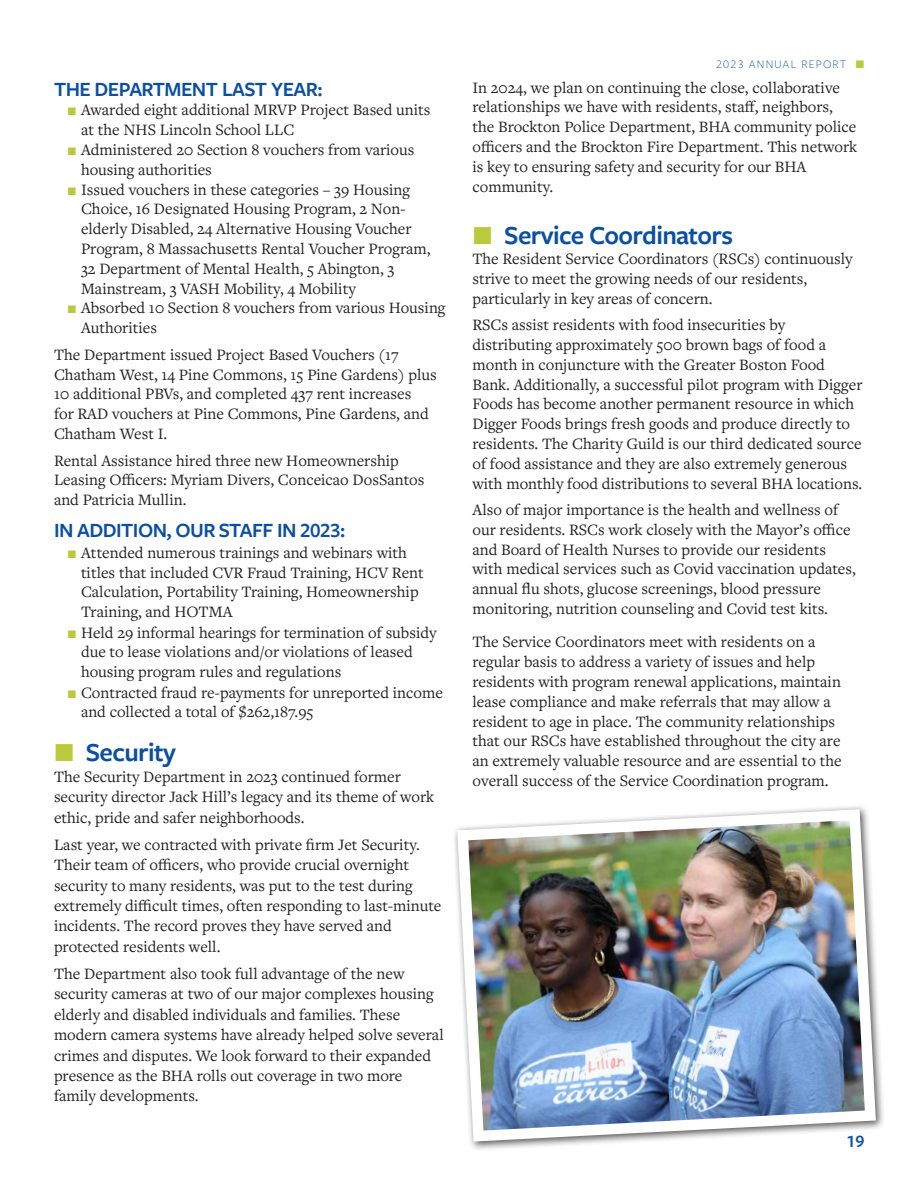
<style>
.page{position:relative;width:918px;height:1188px;background:#fff}
.page>*{position:absolute;margin:0;border:0;box-sizing:border-box;transform-origin:0 0}
.t1{font:600 27px "Freight Sans Pro";letter-spacing:-.025em;color:#0a4fa2}
.t2{font:600 21px "Freight Sans Pro";letter-spacing:-.025em;color:#0a4fa2}
.t3{font:600 18px "Freight Sans Pro";color:#0a4fa2}
.t4{font:16.5px/19.8px "Freight Text Pro";color:#231f20}
.t5{font:300 12px "Freight Sans Pro";letter-spacing:.1em;color:#0a4fa2}
.s1{font-family:"Freight Sans Pro";font-weight:300;font-size:12px;color:#b9ca3a}
.s2{font-weight:300;color:#b9ca3a}
.s3{color:#b9ca3a}
</style>
<div class="page">
<img style="left:454px;top:806px;width:427px;height:341px">
<p class="t2" style="left:54px;top:75px;width:270px">THE DEPARTMENT LAST YEAR:</p>
<p class="t4" style="left:81px;top:100px;width:351px;text-indent:-14px"><span class="s1">T</span> Awarded eight additional MRVP Project Based units at the NHS Lincoln School LLC</p>
<p class="t4" style="left:81px;top:139px;width:335px;text-indent:-14px"><span class="s1">T</span> Administered 20 Section 8 vouchers from various housing authorities</p>
<p class="t4" style="left:81px;top:179px;width:351px;text-indent:-14px"><span class="s1">T</span> Issued vouchers in these categories – 39 Housing Choice, 16 Designated Housing Program, 2 Non&shy;elderly Disabled, 24 Alternative Housing Voucher Program, 8 Massachusetts Rental Voucher Program, 32 Department of Mental Health, 5 Abington, 3<br>Mainstream, 3 VASH Mobility, 4 Mobility</p>
<p class="t4" style="left:81px;top:298px;width:366px;text-indent:-14px"><span class="s1">T</span> Absorbed 10 Section 8 vouchers from various Housing<br>Authorities</p>
<p class="t4" style="left:54px;top:344px;width:384px">The Department issued Project Based Vouchers (17<br>Chatham West, 14 Pine Commons, 15 Pine Gardens) plus 10 additional PBVs, and completed 437 rent increases<br>for RAD vouchers at Pine Commons, Pine Gardens, and Chatham West I.</p>
<p class="t4" style="left:54px;top:450px;width:372px">Rental Assistance hired three new Homeownership<br>Leasing Officers: Myriam Divers, Conceicao DosSantos and Patricia Mullin.</p>
<p class="t2" style="left:54px;top:516px;width:293px">IN ADDITION, OUR STAFF IN 2023:</p>
<p class="t4" style="left:81px;top:542px;width:344px;text-indent:-14px"><span class="s1">T</span> Attended numerous trainings and webinars with titles that included CVR Fraud Training, HCV Rent Calculation, Portability Training, Homeownership Training, and HOTMA</p>
<p class="t4" style="left:81px;top:622px;width:357px;text-indent:-14px"><span class="s1">T</span> Held 29 informal hearings for termination of subsidy due to lease violations and/or violations of leased housing program rules and regulations</p>
<p class="t4" style="left:81px;top:682px;width:363px;text-indent:-14px"><span class="s1">T</span> Contracted fraud re-payments for unreported income and collected a total of $262,187.95</p>
<p class="t1" style="left:54px;top:734px;width:123px"><span class="s2">T</span> Security</p>
<p class="t4" style="left:54px;top:766px;width:382px;line-height:20.4px">The Security Department in 2023 continued former security director Jack Hill’s legacy and its theme of work ethic, pride and safer neighborhoods.</p>
<p class="t4" style="left:54px;top:834px;width:389px;line-height:20.4px">Last year, we contracted with private firm Jet Security.<br>Their team of officers, who provide crucial overnight security to many residents, was put to the test during extremely difficult times, often responding to last-minute incidents. The record proves they have served and protected residents well.</p>
<p class="t4" style="left:54px;top:963px;width:391px;line-height:20.4px">The Department also took full advantage of the new security cameras at two of our major complexes housing elderly and disabled individuals and families. These modern camera systems have already helped solve several crimes and disputes. We look forward to their expanded presence as the BHA rolls out coverage in two more family developments.</p>
<p class="t5" style="left:716px;top:56px;width:150px">2023 ANNUAL REPORT <span class="s3">T</span></p>
<p class="t4" style="left:472px;top:77px;width:386px">In 2024, we plan on continuing the close, collaborative relationships we have with residents, staff, neighbors, the Brockton Police Department, BHA community police officers and the Brockton Fire Department. This network is key to ensuring safety and security for our BHA community.</p>
<p class="t1" style="left:472px;top:217px;width:262px"><span class="s2">T</span> Service Coordinators</p>
<p class="t4" style="left:472px;top:248px;width:382px">The Resident Service Coordinators (RSCs) continuously strive to meet the growing needs of our residents, particularly in key areas of concern.</p>
<p class="t4" style="left:472px;top:314px;width:392px">RSCs assist residents with food insecurities by distributing approximately 500 brown bags of food a month in conjuncture with the Greater Boston Food Bank. Additionally, a successful pilot program with Digger Foods has become another permanent resource in which Digger Foods brings fresh goods and produce directly to residents. The Charity Guild is our third dedicated source of food assistance and they are also extremely generous with monthly food distributions to several BHA locations.</p>
<p class="t4" style="left:472px;top:499px;width:385px">Also of major importance is the health and wellness of our residents. RSCs work closely with the Mayor’s office and Board of Health Nurses to provide our residents with medical services such as Covid vaccination updates, annual flu shots, glucose screenings, blood pressure monitoring, nutrition counseling and Covid test kits.</p>
<p class="t4" style="left:472px;top:632px;width:371px">The Service Coordinators meet with residents on a regular basis to address a variety of issues and help residents with program renewal applications, maintain lease compliance and make referrals that may allow a resident to age in place. The community relationships that our RSCs have established throughout the city are an extremely valuable resource and are essential to the overall success of the Service Coordination program.</p>
<p class="t3" style="left:846px;top:1128px;width:19px">19</p>
</div>
